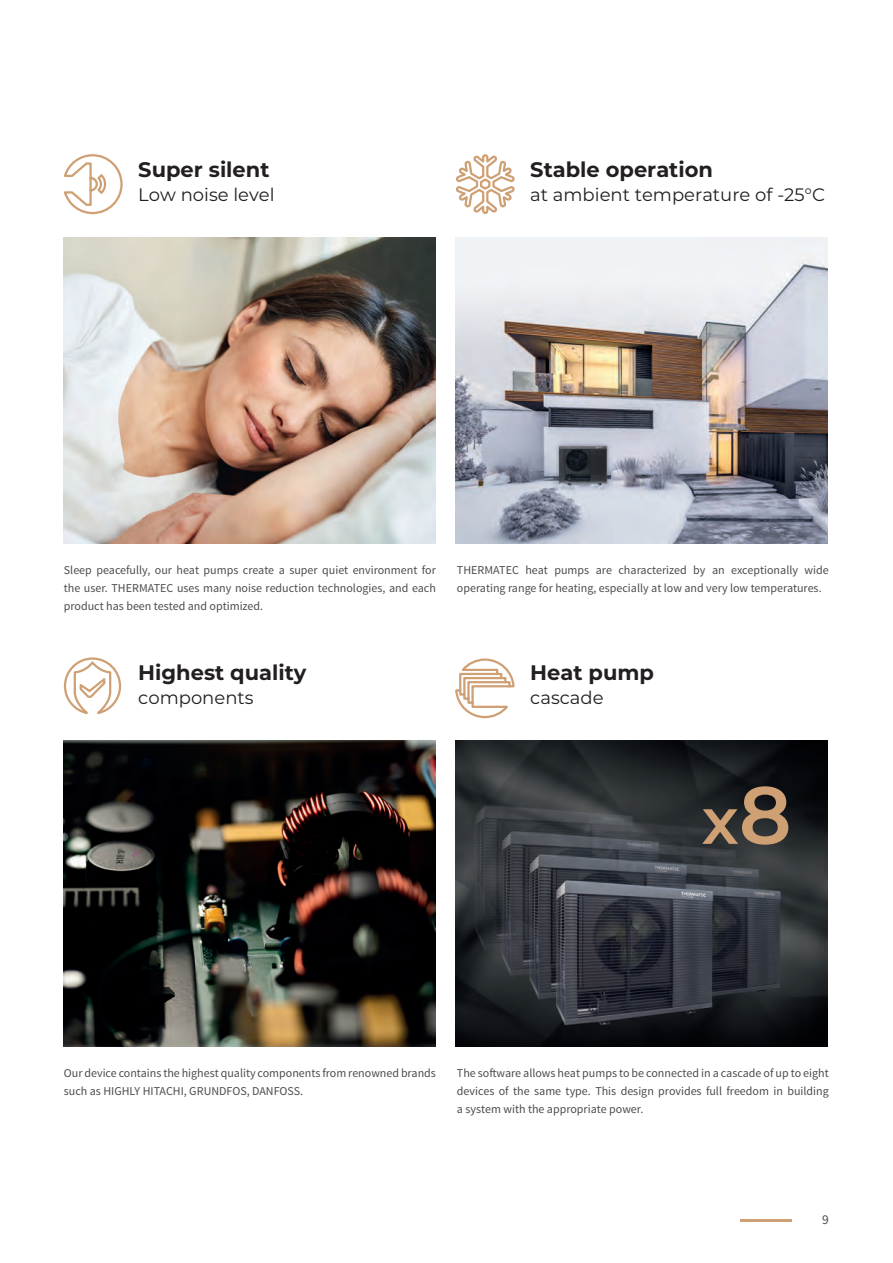
<style>
.page{position:relative;width:893px;height:1263px;background:#fff}
.page>*{position:absolute;margin:0;border:0;box-sizing:border-box;transform-origin:0 0}
.t1{font:600 64.8px "Montserrat";color:#cea073}
.Header_2{font:700 21px "Montserrat";color:#231f20}
.Header_2-2{font:18px "Montserrat";color:#231f20}
.t2{font:13.5px "Source Sans Pro";color:#4b4c4d}
.Paragraph_1{font:12px/18px "Source Sans Pro";color:#4b4c4d}
.s1{font-size:81px}
</style>
<div class="page">
<img style="left:64px;top:237px;width:372px;height:306px">
<img style="left:456px;top:237px;width:372px;height:306px">
<img style="left:64px;top:740px;width:372px;height:306px">
<img style="left:456px;top:740px;width:372px;height:306px">
<svg style="left:455px;top:154px;width:60px;height:60px"></svg>
<svg style="left:64px;top:154px;width:59px;height:61px"></svg>
<svg style="left:63px;top:657px;width:59px;height:57px"></svg>
<svg style="left:455px;top:658px;width:60px;height:61px"></svg>
<hr style="left:740px;top:1219px;width:51px;height:2px;background:#cea073">
<p class="Header_2" style="left:138px;top:154px;width:133px">Super silent</p>
<p class="Header_2-2" style="left:138px;top:182px;width:138px">Low noise level</p>
<p class="Header_2" style="left:530px;top:154px;width:184px">Stable operation</p>
<p class="Header_2-2" style="left:530px;top:182px;width:296px">at ambient temperature of -25°C</p>
<p class="Paragraph_1" style="left:64px;top:561px;width:374px;text-align:justify">Sleep peacefully, our heat pumps create a super quiet environment for the user. THERMATEC uses many noise reduction technologies, and each product has been tested and optimized.</p>
<p class="Header_2" style="left:138px;top:657px;width:170px">Highest quality</p>
<p class="Header_2-2" style="left:138px;top:685px;width:117px">components</p>
<p class="Paragraph_1" style="left:457px;top:561px;width:373px">THERMATEC heat pumps are characterized by an exceptionally wide operating range for heating, especially at low and very low temperatures.</p>
<p class="Header_2" style="left:530px;top:657px;width:125px">Heat pump</p>
<p class="Header_2-2" style="left:530px;top:685px;width:75px">cascade</p>
<p class="t1" style="left:702px;top:775px;width:91px">x<span class="s1">8</span></p>
<p class="Paragraph_1" style="left:64px;top:1064px;width:374px">Our device contains the highest quality components from renowned brands such as HIGHLY HITACHI, GRUNDFOS, DANFOSS.</p>
<p class="Paragraph_1" style="left:457px;top:1064px;width:373px;text-align:justify">The software allows heat pumps to be connected in a cascade of up to eight devices of the same type. This design provides full freedom in building a system with the appropriate power.</p>
<p class="t2" style="left:822px;top:1211px;width:8px">9</p>
</div>
